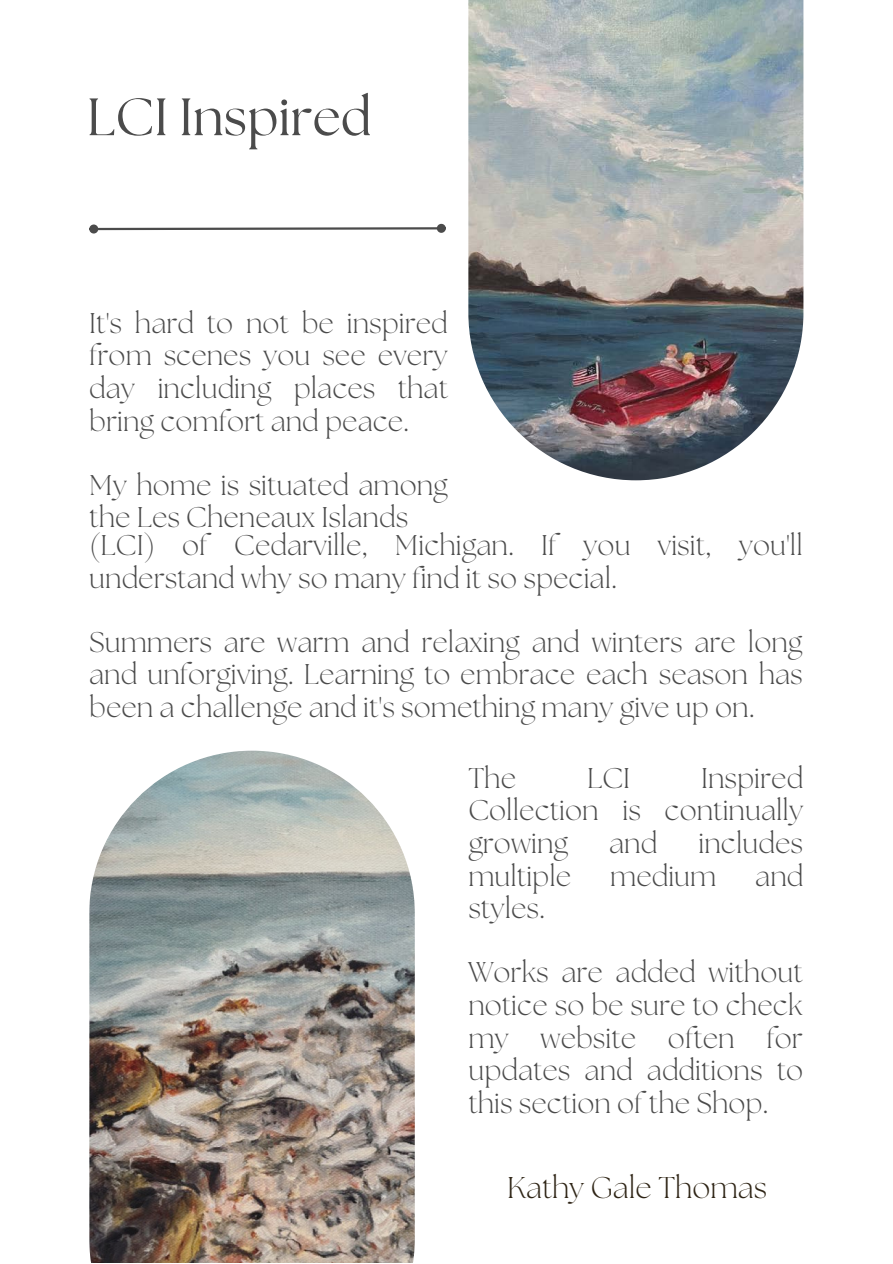
<style>
.page{position:relative;width:893px;height:1264px;background:#fff}
.page>*{position:absolute;margin:0;border:0;box-sizing:border-box;transform-origin:0 0}
.t1{font:52.5px "The Seasons";color:#4b4b4b}
.t2{font:300 30px "The Seasons";color:#2e2415}
.t3{font:300 28.5px/32.5px "The Seasons";color:#4b4b4b;text-align:justify}
</style>
<div class="page">
<img style="left:89px;top:750px;width:326px;height:512px">
<img style="left:468px;top:0;width:335px;height:480px">
<svg style="left:98px;top:227px;width:339px;height:4px"></svg>
<div style="left:90px;top:226px;width:7px;height:6px;background:#4b4b4b;border-radius:50%"></div>
<div style="left:89px;top:224px;width:9px;height:9px;border:2px solid #4b4b4b;border-radius:50%"></div>
<div style="left:438px;top:225px;width:6px;height:7px;background:#4b4b4b;border-radius:50%"></div>
<div style="left:437px;top:224px;width:9px;height:9px;border:2px solid #4b4b4b;border-radius:50%"></div>
<p class="t1" style="left:87px;top:93px;width:286px">LCI Inspired</p>
<p class="t3" style="left:89px;top:309px;width:360px">It's hard to not be inspired from scenes you see every day including places that bring comfort and peace.</p>
<p class="t3" style="left:89px;top:471px;width:360px">My home is situated among the Les Cheneaux Islands</p>
<p class="t3" style="left:89px;top:531px;width:715px">(LCI) of Cedarville, Michigan. If you visit, you'll understand why so many find it so special.</p>
<p class="t3" style="left:89px;top:628px;width:715px">Summers are warm and relaxing and winters are long and unforgiving. Learning to embrace each season has been a challenge and it's something many give up on.</p>
<p class="t3" style="left:468px;top:764px;width:336px;text-indent:233px">Inspired Collection is continually growing</p>
<p class="t3" style="left:468px;top:764px;width:49px">The</p>
<p class="t3" style="left:587px;top:764px;width:45px">LCI</p>
<p class="t3" style="left:609px;top:829px;width:50px">and</p>
<p class="t3" style="left:698px;top:829px;width:106px">includes</p>
<p class="t3" style="left:468px;top:861px;width:104px">multiple</p>
<p class="t3" style="left:610px;top:861px;width:108px">medium</p>
<p class="t3" style="left:755px;top:861px;width:50px">and</p>
<p class="t3" style="left:468px;top:894px;width:78px">styles.</p>
<p class="t3" style="left:468px;top:958px;width:336px">Works are added without notice so be sure to check my website often for updates and additions to this section of the Shop.</p>
<p class="t2" style="left:507px;top:1174px;width:261px">Kathy Gale Thomas</p>
</div>
